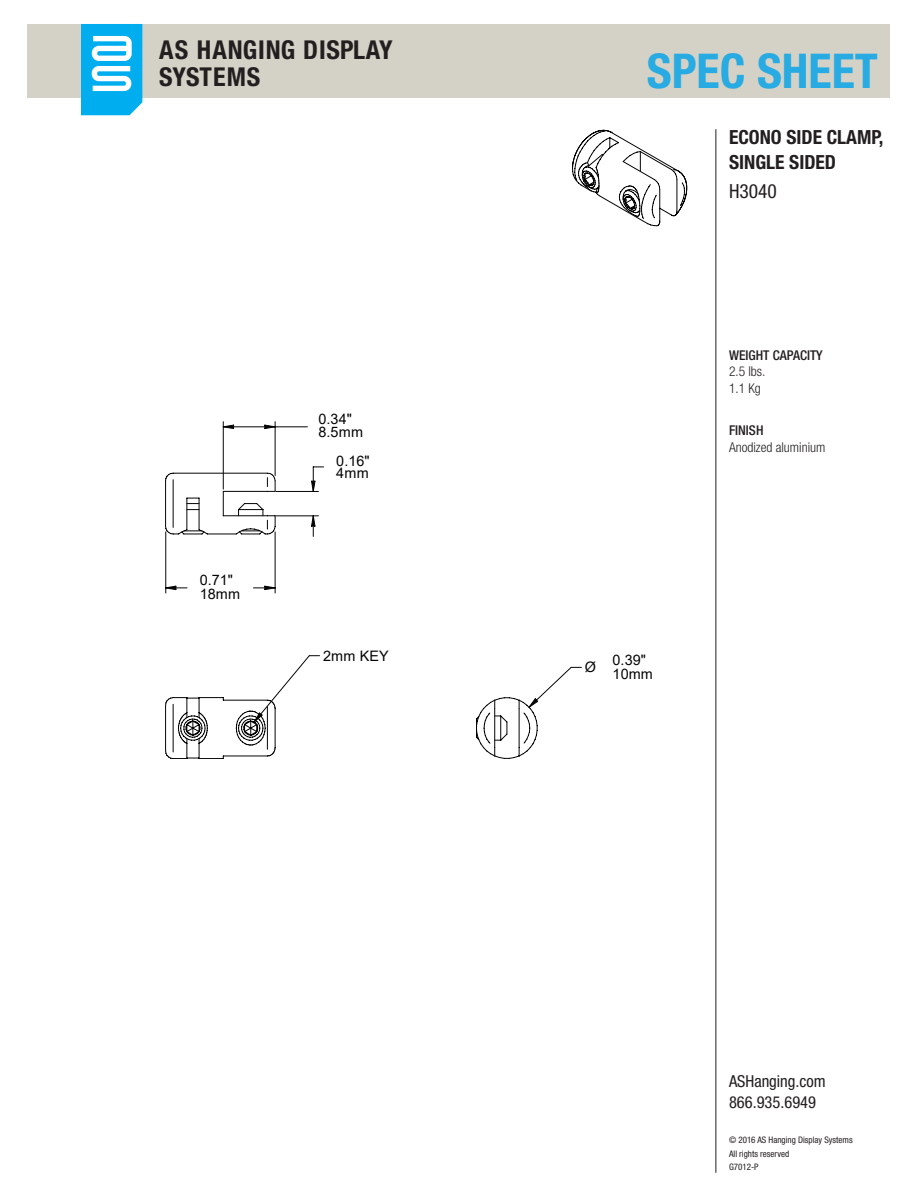
<style>
.page{position:relative;width:918px;height:1188px;background:#fff}
.page>*{position:absolute;margin:0;border:0;box-sizing:border-box;transform-origin:0 0}
.t1{font:700 condensed 48px "Helvetica Neue LT Std";color:#27abe2}
.t2{font:700 condensed 26.1px/27.2px "Helvetica Neue LT Std";letter-spacing:.025em;color:#231f20}
.t3{font:700 condensed 19.5px/25.5px "Helvetica Neue LT Std";color:#231f20}
.t4{font:condensed 19.5px "Helvetica Neue LT Std";color:#231f20}
.t5{font:condensed 16.5px/21px "Helvetica Neue LT Std";color:#231f20}
.t6{font:14.4px/13.8px "Arial";letter-spacing:.005em;color:#050504}
.t7{font:300 condensed 13.5px/16.2px "Helvetica Neue LT Std";color:#231f20}
.t8{font:500 condensed 13.5px "Helvetica Neue LT Std";color:#231f20}
.t9{font:condensed 9px/13.5px "Helvetica Neue LT Std";color:#231f20}
</style>
<div class="page">
<div style="left:27px;top:24px;width:863px;height:74px;background:#d4d1c6"></div>
<hr style="left:716px;top:129px;width:1px;height:1044px;background:#231f20">
<svg style="left:81px;top:24px;width:61px;height:91px;background:#3fc1f2"></svg>
<svg style="left:165px;top:472px;width:111px;height:63px"></svg>
<hr style="left:166px;top:532px;width:1px;height:61px;background:#050504">
<hr style="left:275px;top:532px;width:1px;height:61px;background:#050504">
<svg style="left:165px;top:586px;width:22px;height:4px"></svg>
<svg style="left:253px;top:586px;width:22px;height:4px"></svg>
<svg style="left:224px;top:425px;width:10px;height:4px"></svg>
<svg style="left:265px;top:425px;width:10px;height:4px"></svg>
<hr style="left:223px;top:422px;width:1px;height:67px;background:#050504">
<hr style="left:275px;top:422px;width:1px;height:54px;background:#050504">
<hr style="left:223px;top:427px;width:84px;height:1px;background:#050504">
<svg style="left:165px;top:655px;width:417px;height:104px"></svg>
<hr style="left:276px;top:491px;width:42px;height:1px;background:#050504">
<hr style="left:276px;top:516px;width:42px;height:1px;background:#050504">
<svg style="left:311px;top:467px;width:13px;height:25px"></svg>
<svg style="left:311px;top:516px;width:4px;height:20px"></svg>
<svg style="left:573px;top:130px;width:112px;height:97px"></svg>
<h2 class="t2" style="left:159px;top:36px;width:235px">AS HANGING DISPLAY<br>SYSTEMS</h2>
<h3 class="t6" style="left:319px;top:413px;width:46px;line-height:12.8px">0.34"<br>8.5mm</h3>
<h3 class="t6" style="left:200px;top:573px;width:42px">0.71"<br>18mm</h3>
<h3 class="t6" style="left:336px;top:454px;width:35px;line-height:12.3px">0.16"<br>4mm</h3>
<h3 class="t6" style="left:323px;top:649px;width:67px">2mm KEY</h3>
<h1 class="t1" style="left:647px;top:42px;width:233px">SPEC SHEET</h1>
<h3 class="t3" style="left:729px;top:124px;width:156px">ECONO SIDE CLAMP,<br>SINGLE SIDED</h3>
<h3 class="t4" style="left:729px;top:180px;width:49px">H3040</h3>
<h3 class="t8" style="left:729px;top:347px;width:95px">WEIGHT CAPACITY</h3>
<h3 class="t7" style="left:729px;top:363px;width:38px">2.5 lbs.<br>1.1 Kg</h3>
<h3 class="t8" style="left:729px;top:423px;width:36px">FINISH</h3>
<h3 class="t7" style="left:729px;top:439px;width:98px">Anodized aluminium</h3>
<h3 class="t6" style="left:585px;top:660px;width:13px">Ø</h3>
<h3 class="t6" style="left:613px;top:653px;width:42px">0.39"<br>10mm</h3>
<h3 class="t5" style="left:729px;top:1071px;width:98px">ASHanging.com<br>866.935.6949</h3>
<p class="t9" style="left:729px;top:1133px;width:125px">© 2016 AS Hanging Display Systems<br>All rights reserved<br>G7012-P</p>
</div>
